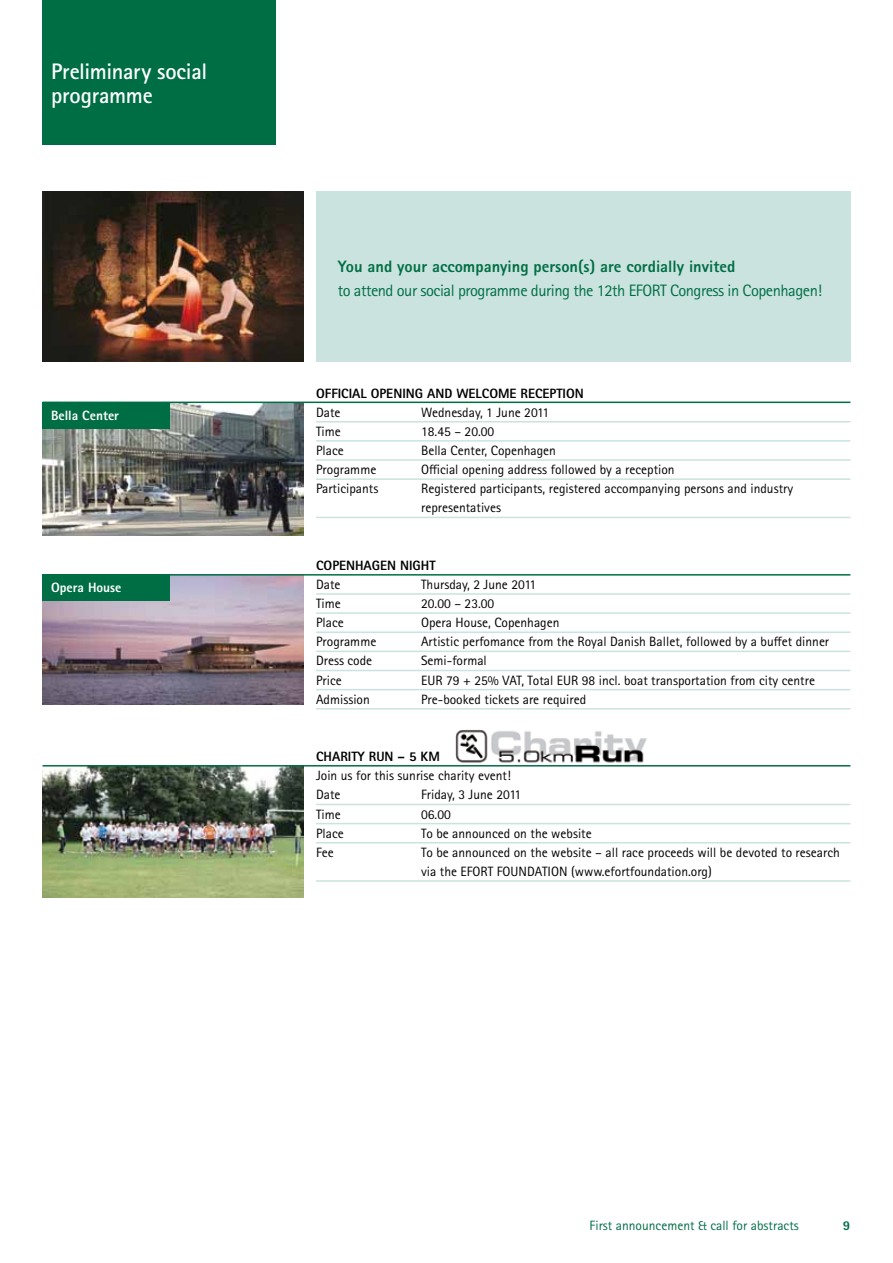
<style>
.page{position:relative;width:893px;height:1263px;background:#fff}
.page>*{position:absolute;margin:0;border:0;box-sizing:border-box;transform-origin:0 0}
.t1{font:700 22.5px/24px "Rotis Sans Serif Std";letter-spacing:-.015em;color:#fff}
.t2{font:16.5px "Rotis Sans Serif Std";letter-spacing:-.03em;color:#006e45}
.t3{font:800 16.5px "Rotis Sans Serif Std";color:#006e45}
.t4{font:13.5px/19.2px "Rotis Sans Serif Std";color:#000}
.t5{font:800 13.5px "Rotis Sans Serif Std";color:#000}
.t6{font:13.5px "Rotis Sans Serif Std";color:#006e45}
.t7{font:800 13.5px "Rotis Sans Serif Std";color:#fff}
.t8{font:13.5px "Rotis Sans Serif";color:#000}
.t9{font:800 13.5px "Rotis Sans Serif Std";color:#006e45}
</style>
<div class="page">
<div style="left:43px;top:0;width:233px;height:145px;background:#006e45"></div>
<img style="left:43px;top:766px;width:260px;height:132px">
<img style="left:43px;top:403px;width:260px;height:133px">
<img style="left:43px;top:576px;width:260px;height:128px">
<div style="left:316px;top:191px;width:534px;height:170px;background:#cbe3de"></div>
<hr style="left:316px;top:421px;width:534px;height:1px;background:#cbe3de">
<hr style="left:316px;top:440px;width:534px;height:2px;background:#cbe3de">
<hr style="left:316px;top:459px;width:534px;height:2px;background:#cbe3de">
<hr style="left:316px;top:478px;width:534px;height:2px;background:#cbe3de">
<hr style="left:316px;top:517px;width:534px;height:1px;background:#cbe3de">
<hr style="left:316px;top:593px;width:534px;height:2px;background:#cbe3de">
<hr style="left:316px;top:612px;width:534px;height:2px;background:#cbe3de">
<hr style="left:316px;top:631px;width:534px;height:2px;background:#cbe3de">
<hr style="left:316px;top:651px;width:534px;height:1px;background:#cbe3de">
<hr style="left:316px;top:670px;width:534px;height:1px;background:#cbe3de">
<hr style="left:316px;top:689px;width:534px;height:1px;background:#cbe3de">
<hr style="left:316px;top:708px;width:534px;height:1px;background:#cbe3de">
<hr style="left:316px;top:804px;width:534px;height:1px;background:#cbe3de">
<hr style="left:316px;top:823px;width:534px;height:1px;background:#cbe3de">
<hr style="left:316px;top:842px;width:534px;height:1px;background:#cbe3de">
<hr style="left:316px;top:880px;width:534px;height:2px;background:#cbe3de">
<div style="left:43px;top:574px;width:127px;height:27px;background:#006e45"></div>
<hr style="left:43px;top:574px;width:807px;height:2px;background:#006e45">
<img style="left:43px;top:191px;width:260px;height:170px">
<img style="left:455px;top:730px;width:192px;height:33px">
<div style="left:43px;top:402px;width:127px;height:26px;background:#006e45"></div>
<hr style="left:43px;top:402px;width:807px;height:1px;background:#006e45">
<hr style="left:43px;top:765px;width:807px;height:1px;background:#006e45">
<h1 class="t1" style="left:51px;top:60px;width:158px">Preliminary social programme</h1>
<p class="t7" style="left:51px;top:406px;width:69px">Bella Center</p>
<p class="t7" style="left:51px;top:579px;width:72px">Opera House</p>
<p class="t3" style="left:338px;top:256px;width:399px">You and your accompanying person(s) are cordially invited</p>
<p class="t2" style="left:338px;top:281px;width:486px">to attend our social programme during the 12th EFORT Congress in Copenhagen!</p>
<p class="t5" style="left:316px;top:384px;width:121px">OFFICIAL OPENING AND</p>
<p class="t5" style="left:456px;top:384px;width:36px">WELCOM</p>
<p class="t5" style="left:510px;top:384px;width:66px">E RECEPTION</p>
<p class="t4" style="left:316px;top:403px;width:26px">Date</p>
<p class="t4" style="left:421px;top:403px;width:130px">Wednesday, 1 June 2011</p>
<p class="t4" style="left:316px;top:422px;width:26px">Time</p>
<p class="t4" style="left:421px;top:422px;width:75px">18.45 – 20.00</p>
<p class="t4" style="left:316px;top:441px;width:29px">Place</p>
<p class="t4" style="left:421px;top:441px;width:136px">Bella Center, Copenhagen</p>
<p class="t4" style="left:316px;top:460px;width:62px">Programme</p>
<p class="t4" style="left:421px;top:460px;width:255px">Official opening address followed by a reception</p>
<p class="t8" style="left:316px;top:481px;width:64px">Participants</p>
<p class="t4" style="left:421px;top:479px;width:374px">Registered participants, registered accompanying persons and industry representatives</p>
<p class="t5" style="left:316px;top:557px;width:121px">COPENHAGEN NIGHT</p>
<p class="t4" style="left:316px;top:575px;width:26px">Date</p>
<p class="t4" style="left:421px;top:575px;width:117px">Thursday, 2 June 2011</p>
<p class="t4" style="left:316px;top:594px;width:26px">Time</p>
<p class="t4" style="left:421px;top:594px;width:75px">20.00 – 23.00</p>
<p class="t4" style="left:316px;top:613px;width:29px">Place</p>
<p class="t4" style="left:421px;top:613px;width:140px">Opera House, Copenhagen</p>
<p class="t4" style="left:316px;top:632px;width:62px">Programme</p>
<p class="t4" style="left:421px;top:632px;width:410px">Artistic perfomance from the Royal Danish Ballet, followed by a buffet dinner</p>
<p class="t4" style="left:316px;top:651px;width:58px">Dress code</p>
<p class="t4" style="left:421px;top:651px;width:67px">Semi-formal</p>
<p class="t4" style="left:316px;top:670px;width:27px">Price</p>
<p class="t4" style="left:421px;top:670px;width:395px">EUR 79 + 25% VAT, Total EUR 98 incl. boat transportation from city centre</p>
<p class="t4" style="left:316px;top:690px;width:55px">Admission</p>
<p class="t4" style="left:421px;top:690px;width:167px">Pre-booked tickets are required</p>
<p class="t5" style="left:316px;top:748px;width:62px">CHARITY RUN</p>
<p class="t5" style="left:398px;top:748px;width:42px">– 5 KM</p>
<p class="t4" style="left:316px;top:766px;width:196px">Join us for this sunrise charity event!<br>Date</p>
<p class="t4" style="left:421px;top:785px;width:102px">Friday, 3 June 2011</p>
<p class="t4" style="left:316px;top:804px;width:26px">Time</p>
<p class="t4" style="left:421px;top:804px;width:31px">06.00</p>
<p class="t4" style="left:316px;top:824px;width:29px">Place</p>
<p class="t4" style="left:421px;top:824px;width:172px">To be announced on the website</p>
<p class="t4" style="left:316px;top:843px;width:19px">Fee</p>
<p class="t4" style="left:421px;top:843px;width:420px">To be announced on the website – all race proceeds will be devoted to research via the EFORT FOUNDATION (www.efortfoundation.org)</p>
<p class="t6" style="left:590px;top:1217px;width:211px">First announcement &amp; call for abstracts</p>
<p class="t9" style="left:843px;top:1216px;width:9px">9</p>
</div>
